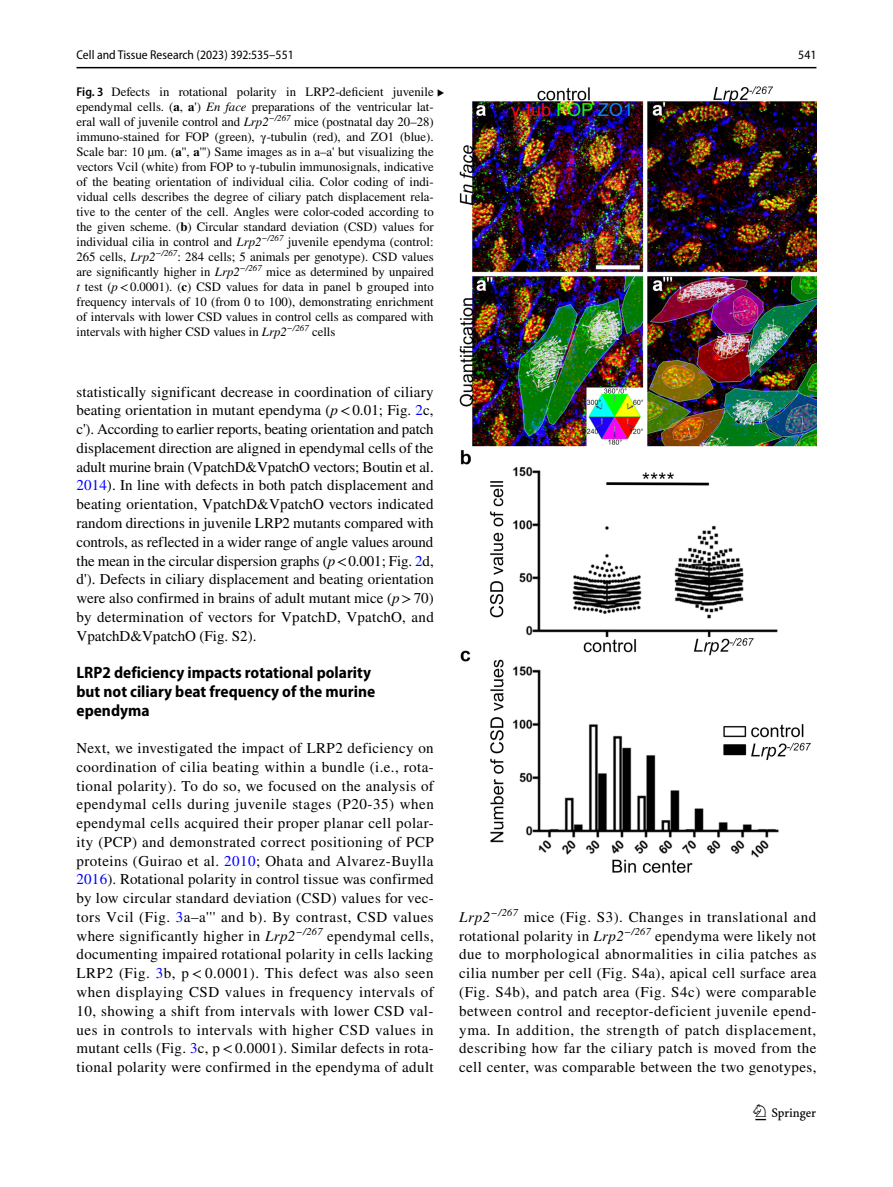
<style>
.page{position:relative;width:893px;height:1187px;background:#fff}
.page>*{position:absolute;margin:0;border:0;box-sizing:border-box;transform-origin:0 0}
.t1{font:22.5px "Springnew Regular 3";color:#000}
.t2{font:700 semi-condensed 16.5px/18.8px "Myriad Pro";color:#000}
.t3{font:15px/18.8px "STIX";letter-spacing:.025em;color:#000;text-align:justify}
.t4{font:12.75px/15px "STIX";color:#000}
.t5{font:semi-condensed 12.75px "Myriad Pro";color:#000}
.s1{font-family:"Myriad Pro";font-weight:600;font-stretch:semi-condensed}
.s2{font-family:"STIX Math";font-size:12px}
.s3{font-weight:700}
.s4{font-style:italic}
.s5{color:#00f}
</style>
<div class="page">
<hr style="left:77px;top:67px;width:739px;height:1px;background:#000">
<img style="left:459px;top:87px;width:357px;height:786px">
<p class="t5" style="left:77px;top:48px;width:219px">Cell and Tissue Research (2023) 392:535–551</p>
<p class="t5" style="left:798px;top:48px;width:20px">541</p>
<p class="t4" style="left:77px;top:85px;width:370px"><span class="s1">Fig. 3</span> Defects in rotational polarity in LRP2-deficient juvenile <span class="s2">▸ </span>ependymal cells. (<span class="s3">a</span>, <span class="s3">a</span>') <span class="s4">En face</span> preparations of the ventricular lat&shy;eral wall of juvenile control and <span class="s4">Lrp2</span><sup>−/267</sup> mice (postnatal day 20–28) immuno-stained for FOP (green), γ-tubulin (red), and ZO1 (blue).<br>Scale bar: 10 µm. (<span class="s3">a</span>'', <span class="s3">a</span>''') Same images as in a–a' but visualizing the vectors Vcil (white) from FOP to γ-tubulin immunosignals, indicative of the beating orientation of individual cilia. Color coding of indi&shy;vidual cells describes the degree of ciliary patch displacement rela&shy;tive to the center of the cell. Angles were color-coded according to the given scheme. (<span class="s3">b</span>) Circular standard deviation (CSD) values for individual cilia in control and <span class="s4">Lrp2</span><sup>−/267</sup> juvenile ependyma (control:<br>265 cells, <span class="s4">Lrp2</span><sup>−/267</sup>: 284 cells; 5 animals per genotype). CSD values are significantly higher in <span class="s4">Lrp2</span><sup>−/267</sup> mice as determined by unpaired<br><span class="s4">t</span> test (<span class="s4">p</span>&lt;0.0001). (<span class="s3">c</span>) CSD values for data in panel b grouped into frequency intervals of 10 (from 0 to 100), demonstrating enrichment of intervals with lower CSD values in control cells as compared with intervals with higher CSD values in <span class="s4">Lrp2</span><sup>−/267</sup> cells</p>
<p class="t3" style="left:77px;top:383px;width:359px">statistically significant decrease in coordination of ciliary beating orientation in mutant ependyma (<span class="s4">p</span>&lt;0.01; Fig. <span class="s5">2</span>c, c'). According to earlier reports, beating orientation and patch displacement direction are aligned in ependymal cells of the adult murine brain (VpatchD&amp;VpatchO vectors; Boutin et al.<br><span class="s5">2014</span>). In line with defects in both patch displacement and beating orientation, VpatchD&amp;VpatchO vectors indicated random directions in juvenile LRP2 mutants compared with controls, as reflected in a wider range of angle values around the mean in the circular dispersion graphs (<span class="s4">p</span>&lt;0.001; Fig. <span class="s5">2</span>d, d'). Defects in ciliary displacement and beating orientation were also confirmed in brains of adult mutant mice (<span class="s4">p</span>&gt;70) by determination of vectors for VpatchD, VpatchO, and VpatchD&amp;VpatchO (Fig. S2).</p>
<p class="t2" style="left:77px;top:663px;width:300px">LRP2 deficiency impacts rotational polarity but not ciliary beat frequency of the murine ependyma</p>
<p class="t3" style="left:77px;top:739px;width:359px">Next, we investigated the impact of LRP2 deficiency on coordination of cilia beating within a bundle (i.e., rota&shy;tional polarity). To do so, we focused on the analysis of ependymal cells during juvenile stages (P20-35) when ependymal cells acquired their proper planar cell polar&shy;ity (PCP) and demonstrated correct positioning of PCP proteins (Guirao et al. <span class="s5">2010</span>; Ohata and Alvarez-Buylla <span class="s5">2016</span>). Rotational polarity in control tissue was confirmed by low circular standard deviation (CSD) values for vec&shy;tors Vcil (Fig. <span class="s5">3</span>a–a''' and b). By contrast, CSD values where significantly higher in <span class="s4">Lrp2</span><sup>−/267</sup> ependymal cells, documenting impaired rotational polarity in cells lacking LRP2 (Fig. <span class="s5">3</span>b, p &lt; 0.0001). This defect was also seen when displaying CSD values in frequency intervals of 10, showing a shift from intervals with lower CSD val&shy;ues in controls to intervals with higher CSD values in mutant cells (Fig. <span class="s5">3</span>c, p&lt;0.0001). Similar defects in rota&shy;tional polarity were confirmed in the ependyma of adult</p>
<p class="t3" style="left:459px;top:908px;width:359px"><span class="s4">Lrp2</span><sup>−/267</sup> mice (Fig. S3). Changes in translational and rotational polarity in <span class="s4">Lrp2</span><sup>−/267</sup> ependyma were likely not due to morphological abnormalities in cilia patches as cilia number per cell (Fig. S4a), apical cell surface area (Fig. S4b), and patch area (Fig. S4c) were comparable between control and receptor-deficient juvenile epend&shy;yma. In addition, the strength of patch displacement, describing how far the ciliary patch is moved from the cell center, was comparable between the two genotypes,</p>
<h1 class="t1" style="left:755px;top:1104px;width:62px">1 3</h1>
</div>
